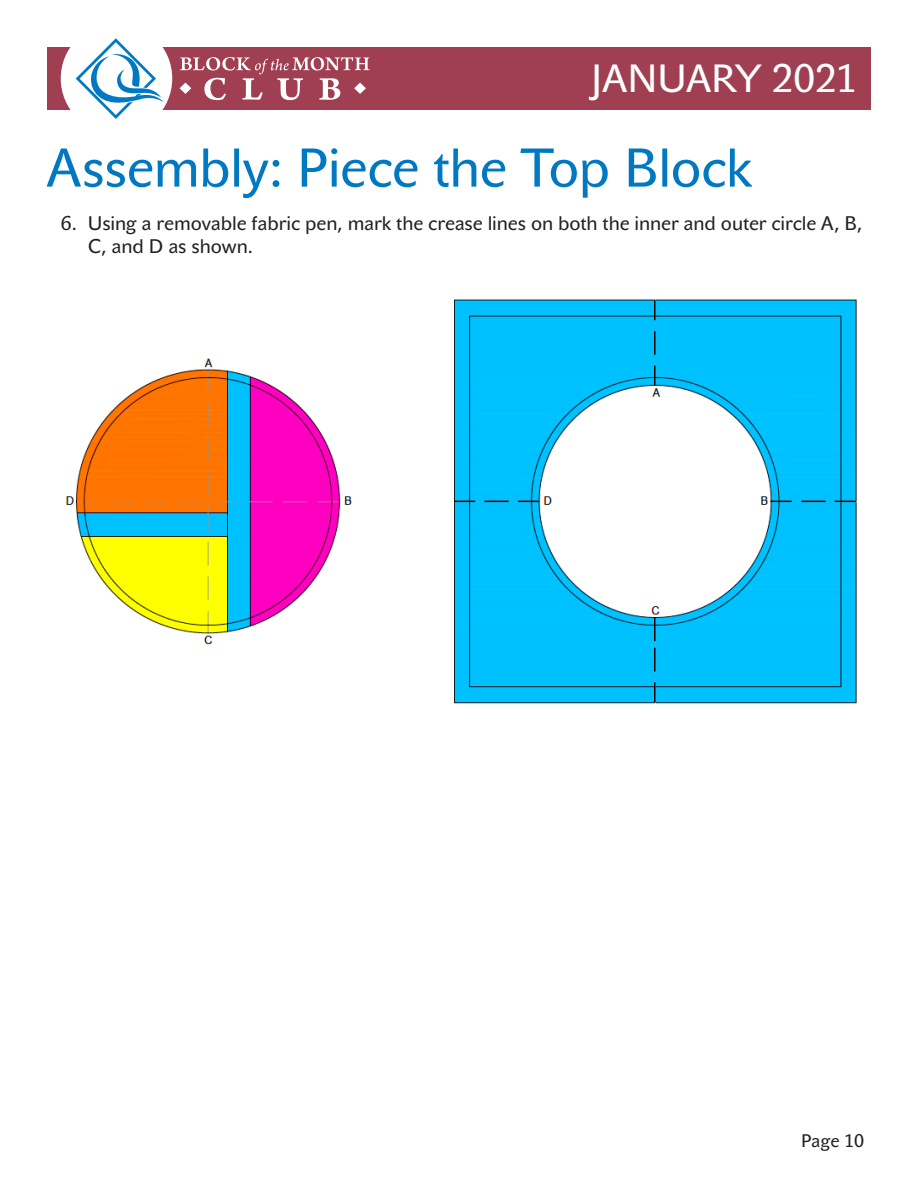
<style>
.page{position:relative;width:918px;height:1188px;background:#fff}
.page>*{position:absolute;margin:0;border:0;box-sizing:border-box;transform-origin:0 0}
.Page_title{font:54px "John Sans Text Pro";letter-spacing:-.01em;color:#0079c2}
.t1{font:39px "John Sans Text Pro";letter-spacing:.005em;color:#fff}
.t2{font:19.5px/23.4px "John Sans Text Pro";letter-spacing:-.005em;color:#231f20}
.t3{font:18px "John Sans Text Pro";color:#231f20}
</style>
<div class="page">
<div style="left:47px;top:47px;width:824px;height:62px;background:#a03f51"></div>
<div style="left:61px;top:23px;width:111px;height:111px;background:#fff;border-radius:50%"></div>
<svg style="left:76px;top:38px;width:88px;height:81px"></svg>
<svg style="left:180px;top:57px;width:190px;height:43px"></svg>
<img style="left:65px;top:299px;width:792px;height:405px">
<hr style="left:654px;top:300px;width:2px;height:20px;background:#040503">
<hr style="left:654px;top:331px;width:2px;height:24px;background:#040503">
<hr style="left:654px;top:366px;width:2px;height:20px;background:#040503">
<hr style="left:654px;top:617px;width:2px;height:24px;background:#040503">
<hr style="left:654px;top:648px;width:2px;height:24px;background:#040503">
<hr style="left:654px;top:682px;width:2px;height:20px;background:#040503">
<svg style="left:454px;top:501px;width:21px;height:1px"></svg>
<svg style="left:484px;top:501px;width:25px;height:1px"></svg>
<svg style="left:518px;top:501px;width:21px;height:1px"></svg>
<svg style="left:771px;top:501px;width:21px;height:1px"></svg>
<svg style="left:801px;top:501px;width:25px;height:1px"></svg>
<svg style="left:835px;top:501px;width:21px;height:1px"></svg>
<h2 class="t1" style="left:591px;top:56px;width:268px">JANUARY 2021</h2>
<p class="Page_title" style="left:47px;top:137px;width:707px">Assembly: Piece the Top Block</p>
<p class="t2" style="left:88px;top:211px;width:776px;text-indent:-27px">6. Using a removable fabric pen, mark the crease lines on both the inner and outer circle A, B,<br>C, and D as shown.</p>
<p class="t3" style="left:801px;top:1130px;width:64px">Page 10</p>
</div>
